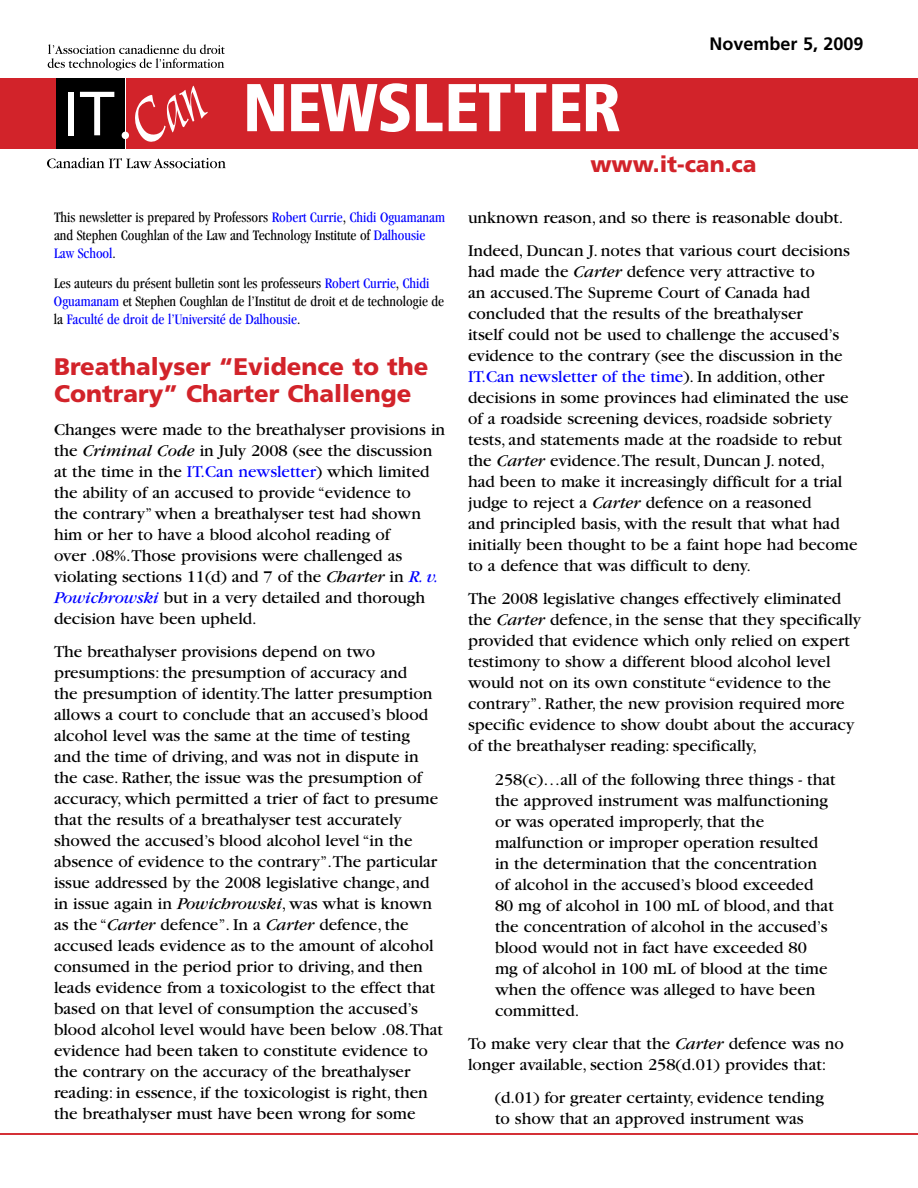
<style>
.page{position:relative;width:918px;height:1188px;background:#fff}
.page>*{position:absolute;margin:0;border:0;box-sizing:border-box;transform-origin:0 0}
.NewsletterHeader{font:900 condensed 67.5px "Frutiger";letter-spacing:-.02em;color:#fff}
.Titles{font:900 24px/27px "Frutiger";color:#d2232a}
.t1{font:900 22.5px "Frutiger";color:#d2232a}
.Date{font:700 18px "Frutiger";color:#000}
.Body{font:17.25px/21px "Garamond";color:#000}
.Indent{font:17.25px/21px "Garamond";color:#000}
.Disclaimer{font:condensed 15px/18px "Garamond";color:#000}
.s1{color:#00f}
.s2{font-style:italic}
.s3{font-style:italic;color:#00f}
</style>
<div class="page">
<div style="left:0;top:78px;width:58px;height:71px;background:#d2232a"></div>
<div style="left:127px;top:78px;width:791px;height:71px;background:#d2232a"></div>
<div style="left:56px;top:78px;width:68px;height:71px;background:#000"></div>
<svg style="left:48px;top:44px;width:177px;height:26px"></svg>
<svg style="left:47px;top:157px;width:179px;height:11px"></svg>
<div style="left:68px;top:92px;width:6px;height:43px;background:#fff"></div>
<svg style="left:80px;top:92px;width:34px;height:43px"></svg>
<svg style="left:135px;top:86px;width:73px;height:56px"></svg>
<div style="left:122px;top:132px;width:7px;height:7px;background:#fff;border-radius:50%"></div>
<hr style="left:0;top:1133px;width:918px;height:2px;background:#d2232a">
<h1 class="NewsletterHeader" style="left:243px;top:67px;width:380px">NEWSLETTER</h1>
<p class="Date" style="left:710px;top:33px;width:156px">November 5, 2009</p>
<p class="Disclaimer" style="left:54px;top:208px;width:393px">This newsletter is prepared by Professors <span class="s1">Robert Currie</span>, <span class="s1">Chidi Oguamanam </span>and Stephen Coughlan of the Law and Technology Institute of <span class="s1">Dalhousie<br>Law School</span>.</p>
<p class="Disclaimer" style="left:54px;top:274px;width:392px">Les auteurs du présent bulletin sont les professeurs <span class="s1">Robert Currie</span>, <span class="s1">Chidi<br>Oguamanam</span> et Stephen Coughlan de l’Institut de droit et de technologie de la <span class="s1">Faculté de droit de l’Université de Dalhousie</span>.</p>
<h2 class="Titles" style="left:54px;top:353px;width:376px">Breathalyser “Evidence to the<br>Contrary” Charter Challenge</h2>
<p class="Body" style="left:54px;top:420px;width:393px">Changes were made to the breathalyser provisions in the <span class="s2">Criminal Code</span> in July 2008 (see the discussion at the time in the <span class="s1">IT.Can newsletter</span>) which limited the ability of an accused to provide “evidence to<br>the contrary” when a breathalyser test had shown him or her to have a blood alcohol reading of<br>over .08%.Those provisions were challenged as violating sections 11(d) and 7 of the <span class="s2">Charter</span> in <span class="s3">R. v.<br>Powichrowski</span> but in a very detailed and thorough decision have been upheld.</p>
<p class="Body" style="left:54px;top:641px;width:391px">The breathalyser provisions depend on two presumptions: the presumption of accuracy and<br>the presumption of identity.The latter presumption allows a court to conclude that an accused’s blood alcohol level was the same at the time of testing<br>and the time of driving, and was not in dispute in the case. Rather, the issue was the presumption of accuracy, which permitted a trier of fact to presume that the results of a breathalyser test accurately showed the accused’s blood alcohol level “in the absence of evidence to the contrary”.The particular issue addressed by the 2008 legislative change, and in issue again in <span class="s2">Powichrowski</span>, was what is known as the “<span class="s2">Carter</span> defence”. In a <span class="s2">Carter</span> defence, the accused leads evidence as to the amount of alcohol consumed in the period prior to driving, and then leads evidence from a toxicologist to the effect that based on that level of consumption the accused’s blood alcohol level would have been below .08.That evidence had been taken to constitute evidence to the contrary on the accuracy of the breathalyser reading: in essence, if the toxicologist is right, then the breathalyser must have been wrong for some</p>
<h3 class="t1" style="left:590px;top:150px;width:168px">www.it-can.ca</h3>
<p class="Body" style="left:468px;top:208px;width:377px">unknown reason, and so there is reasonable doubt.</p>
<p class="Body" style="left:468px;top:241px;width:391px">Indeed, Duncan J. notes that various court decisions had made the <span class="s2">Carter</span> defence very attractive to<br>an accused.The Supreme Court of Canada had concluded that the results of the breathalyser<br>itself could not be used to challenge the accused’s evidence to the contrary (see the discussion in the <span class="s1">IT.Can newsletter of the time</span>). In addition, other decisions in some provinces had eliminated the use of a roadside screening devices, roadside sobriety tests, and statements made at the roadside to rebut the <span class="s2">Carter</span> evidence.The result, Duncan J. noted,<br>had been to make it increasingly difficult for a trial judge to reject a <span class="s2">Carter</span> defence on a reasoned<br>and principled basis, with the result that what had initially been thought to be a faint hope had become to a defence that was difficult to deny.</p>
<p class="Body" style="left:468px;top:589px;width:395px">The 2008 legislative changes effectively eliminated the <span class="s2">Carter</span> defence, in the sense that they specifically provided that evidence which only relied on expert testimony to show a different blood alcohol level would not on its own constitute “evidence to the contrary”. Rather, the new provision required more specific evidence to show doubt about the accuracy of the breathalyser reading: specifically,</p>
<p class="Indent" style="left:495px;top:769px;width:342px">258(c)…all of the following three things - that the approved instrument was malfunctioning or was operated improperly, that the malfunction or improper operation resulted in the determination that the concentration of alcohol in the accused’s blood exceeded 80 mg of alcohol in 100 mL of blood, and that the concentration of alcohol in the accused’s blood would not in fact have exceeded 80<br>mg of alcohol in 100 mL of blood at the time when the offence was alleged to have been committed.</p>
<p class="Body" style="left:468px;top:1033px;width:377px">To make very clear that the <span class="s2">Carter</span> defence was no longer available, section 258(d.01) provides that:</p>
<p class="Indent" style="left:495px;top:1087px;width:331px">(d.01) for greater certainty, evidence tending to show that an approved instrument was</p>
</div>
